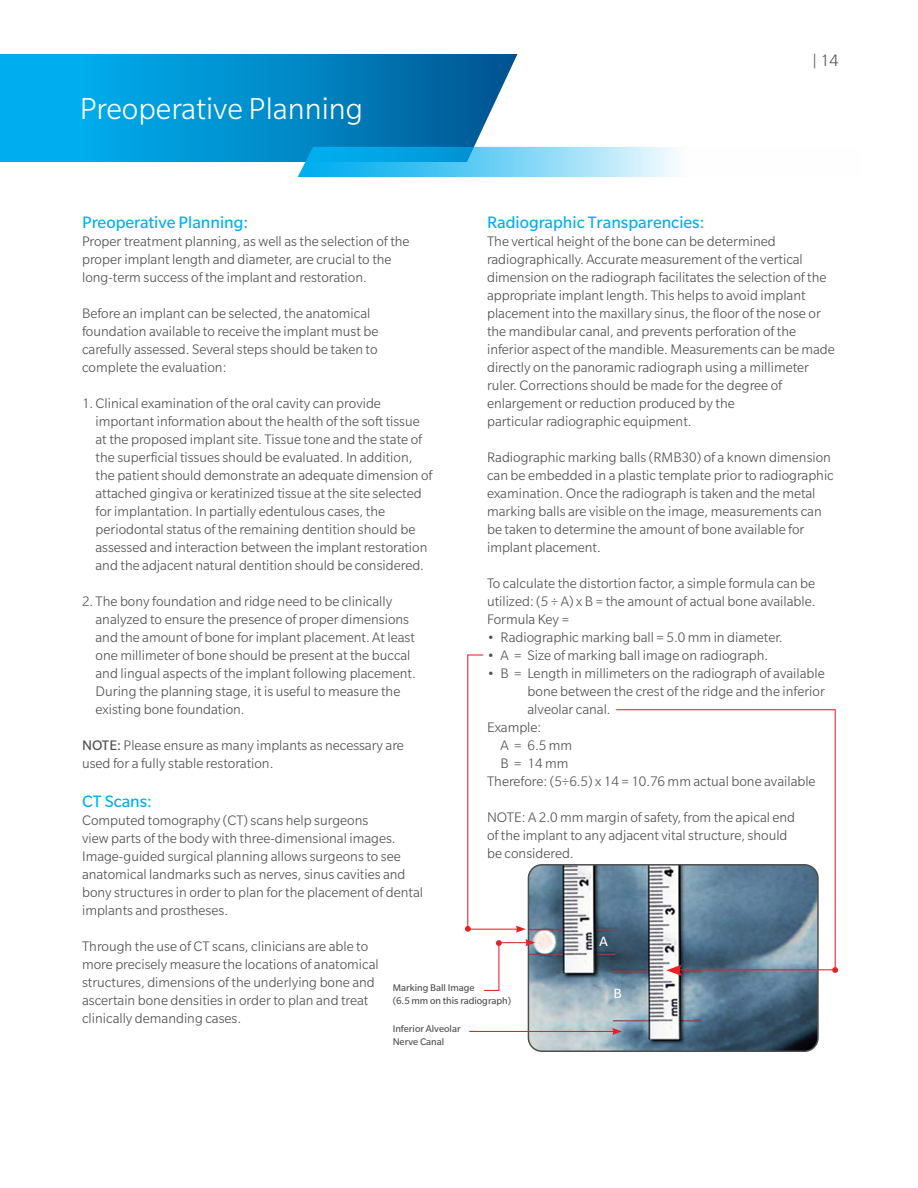
<style>
.page{position:relative;width:918px;height:1188px;background:#fff}
.page>*{position:absolute;margin:0;border:0;box-sizing:border-box;transform-origin:0 0}
.t1{font:300 33px "Slate Pro";color:#fff}
.t2{font:18px "Slate Pro";color:#00aeef}
.t3{font:300 18px "Slate Pro";color:#4d4d4f}
.t4{font:300 15px/18px "Slate Pro";color:#4d4d4f}
.t5{font:14.7px "Slate Pro";color:#fff}
.t6{font:10.5px/12.6px "Slate Pro";color:#4d4d4f}
.s1{font-weight:400}
</style>
<div class="page">
<img style="left:528px;top:866px;width:288px;height:184px">
<div style="left:528px;top:864px;width:291px;height:188px;border:2px solid #4d4d4f;border-radius:14px"></div>
<hr style="left:467px;top:929px;width:51px;height:1px;background:#ed1d24">
<svg style="left:516px;top:926px;width:10px;height:7px"></svg>
<hr style="left:467px;top:654px;width:1px;height:277px;background:#ed1d24">
<svg style="left:465px;top:926px;width:6px;height:6px"></svg>
<svg style="left:468px;top:654px;width:15px;height:2px"></svg>
<hr style="left:835px;top:709px;width:1px;height:261px;background:#ed1d24">
<svg style="left:832px;top:967px;width:6px;height:6px"></svg>
<hr style="left:616px;top:709px;width:219px;height:1px;background:#ed1d24">
<hr style="left:498px;top:942px;width:30px;height:1px;background:#ed1d24">
<svg style="left:525px;top:939px;width:10px;height:7px"></svg>
<hr style="left:498px;top:943px;width:1px;height:48px;background:#ed1d24">
<svg style="left:496px;top:940px;width:6px;height:6px"></svg>
<hr style="left:469px;top:1031px;width:146px;height:1px;background:#ed1d24">
<svg style="left:612px;top:1028px;width:10px;height:7px"></svg>
<svg style="left:484px;top:990px;width:14px;height:1px"></svg>
<svg style="left:666px;top:964px;width:16px;height:12px"></svg>
<hr style="left:678px;top:969px;width:157px;height:1px;background:#ed1d24">
<svg style="left:0;top:54px;width:518px;height:108px;background:#0992ce"></svg>
<svg style="left:298px;top:147px;width:379px;height:30px;background:#64caf1"></svg>
<h1 class="t1" style="left:80px;top:91px;width:285px">Preoperative Planning</h1>
<p class="t3" style="left:812px;top:51px;width:28px">| 14</p>
<p class="t2" style="left:82px;top:213px;width:168px">Preoperative Planning:</p>
<p class="t4" style="left:82px;top:232px;width:329px">Proper treatment planning, as well as the selection of the proper implant length and diameter, are crucial to the long-term success of the implant and restoration.</p>
<p class="t4" style="left:82px;top:304px;width:298px">Before an implant can be selected, the anatomical foundation available to receive the implant must be carefully assessed. Several steps should be taken to complete the evaluation:</p>
<p class="t4" style="left:96px;top:394px;width:338px;text-indent:-13px">1. Clinical examination of the oral cavity can provide important information about the health of the soft tissue at the proposed implant site. Tissue tone and the state of the superficial tissues should be evaluated. In addition, the patient should demonstrate an adequate dimension of attached gingiva or keratinized tissue at the site selected for implantation. In partially edentulous cases, the periodontal status of the remaining dentition should be assessed and interaction between the implant restoration and the adjacent natural dentition should be considered.</p>
<p class="t4" style="left:96px;top:592px;width:322px;text-indent:-14px">2. The bony foundation and ridge need to be clinically analyzed to ensure the presence of proper dimensions and the amount of bone for implant placement. At least one millimeter of bone should be present at the buccal and lingual aspects of the implant following placement.<br>During the planning stage, it is useful to measure the existing bone foundation.</p>
<p class="t4" style="left:82px;top:736px;width:323px"><span class="s1">NOTE:</span> Please ensure as many implants as necessary are used for a fully stable restoration.</p>
<p class="t2" style="left:82px;top:792px;width:71px">CT Scans:</p>
<p class="t4" style="left:82px;top:811px;width:342px">Computed tomography (CT) scans help surgeons<br>view parts of the body with three-dimensional images.<br>Image-guided surgical planning allows surgeons to see anatomical landmarks such as nerves, sinus cavities and bony structures in order to plan for the placement of dental implants and prostheses.</p>
<p class="t4" style="left:82px;top:937px;width:298px">Through the use of CT scans, clinicians are able to more precisely measure the locations of anatomical structures, dimensions of the underlying bone and ascertain bone densities in order to plan and treat clinically demanding cases.</p>
<p class="t2" style="left:487px;top:213px;width:219px">Radiographic Transparencies:</p>
<p class="t4" style="left:487px;top:232px;width:349px">The vertical height of the bone can be determined radiographically. Accurate measurement of the vertical dimension on the radiograph facilitates the selection of the appropriate implant length. This helps to avoid implant placement into the maxillary sinus, the floor of the nose or the mandibular canal, and prevents perforation of the inferior aspect of the mandible. Measurements can be made directly on the panoramic radiograph using a millimeter ruler. Corrections should be made for the degree of enlargement or reduction produced by the<br>particular radiographic equipment.</p>
<p class="t4" style="left:487px;top:448px;width:348px">Radiographic marking balls (RMB30) of a known dimension can be embedded in a plastic template prior to radiographic examination. Once the radiograph is taken and the metal marking balls are visible on the image, measurements can be taken to determine the amount of bone available for implant placement.</p>
<p class="t4" style="left:487px;top:574px;width:330px;text-align:justify">To calculate the distortion factor, a simple formula can be utilized: (5 ÷ A) x B = the amount of actual bone available.<br>Formula Key =</p>
<p class="t4" style="left:487px;top:628px;width:297px">• Radiographic marking ball = 5.0 mm in diameter.</p>
<p class="t4" style="left:487px;top:646px;width:283px">• A = Size of marking ball image on radiograph.</p>
<p class="t4" style="left:487px;top:664px;width:339px">• B = Length in millimeters on the radiograph of available</p>
<p class="t4" style="left:528px;top:682px;width:299px">bone between the crest of the ridge and the inferior</p>
<p class="t4" style="left:528px;top:700px;width:85px">alveolar canal.</p>
<p class="t4" style="left:487px;top:718px;width:56px">Example:</p>
<p class="t4" style="left:501px;top:736px;width:73px">A = 6.5 mm</p>
<p class="t4" style="left:501px;top:754px;width:69px">B = 14 mm</p>
<p class="t4" style="left:487px;top:772px;width:330px">Therefore: (5÷6.5) x 14 = 10.76 mm actual bone available</p>
<p class="t4" style="left:487px;top:808px;width:310px">NOTE: A 2.0 mm margin of safety, from the apical end of the implant to any adjacent vital structure, should be considered.</p>
<p class="t5" style="left:599px;top:933px;width:10px">A</p>
<p class="t6" style="left:393px;top:982px;width:120px">Marking Ball Image<br>(6.5 mm on this radiograph)</p>
<p class="t5" style="left:613px;top:985px;width:10px">B</p>
<p class="t6" style="left:393px;top:1023px;width:69px">Inferior Alveolar<br>Nerve Canal</p>
</div>
